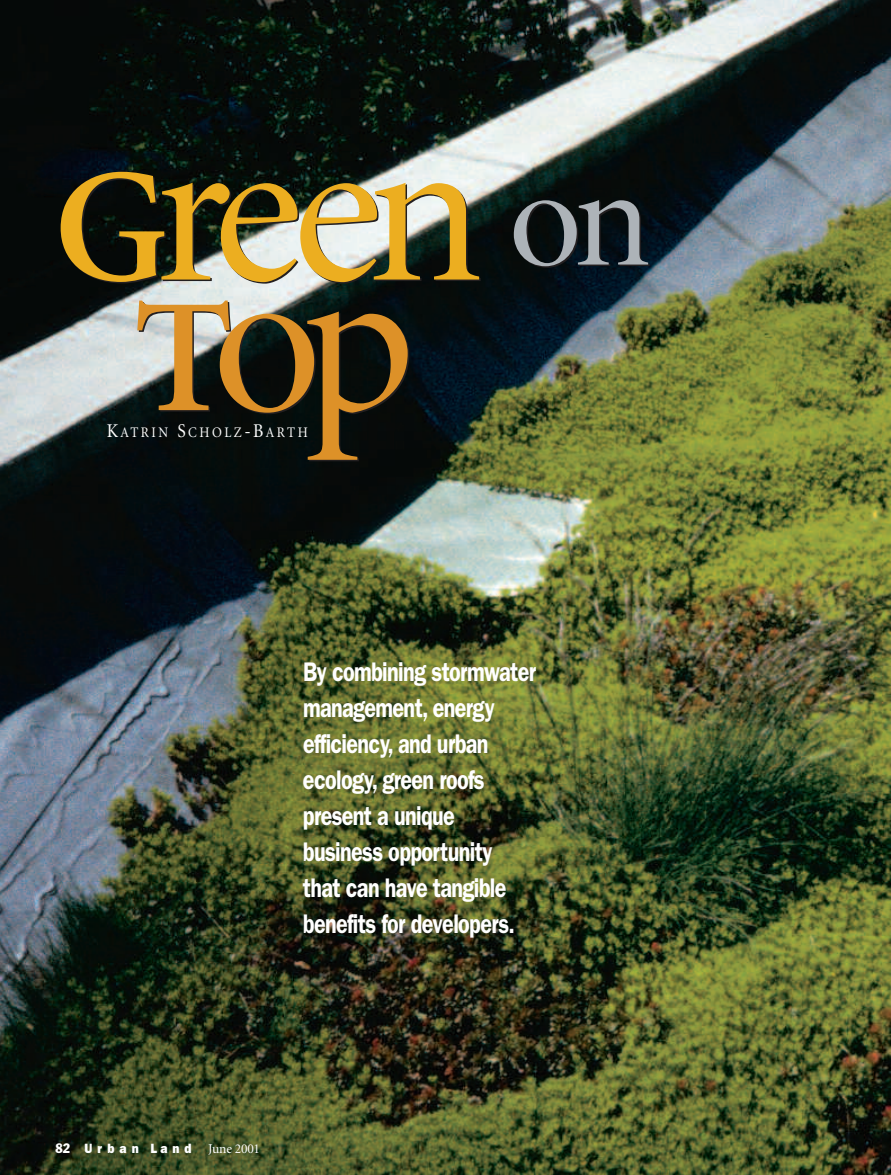
<style>
.page{position:relative;width:891px;height:1175px;background:#fff}
.page>*{position:absolute;margin:0;border:0;box-sizing:border-box;transform-origin:0 0}
.t1{font:216px "Minion Display";color:#ecae20}
.t2{font:216px "Minion Display";color:#dd9128}
.t3{font:600 27px/36px "Franklin Gothic";letter-spacing:-.03em;color:#fff;scale:.8 1}
.t4{font:14.7px "Minion";letter-spacing:.19em;color:#fff;scale:.9 1}
.t5{font:800 13.5px "Franklin Gothic";letter-spacing:.42em;color:#fff;scale:.9 1}
.s1{font-family:"Minion";font-weight:600;font-size:162px}
.s2{font-size:144px;color:#adb3b8}
.s3{font-size:19.5px}
.s4{font-weight:400;font-stretch:condensed}
.s5{font-family:"Minion";font-weight:400}
</style>
<div class="page">
<img style="left:0;top:0;width:891px;height:1174px">
<h1 class="t1" style="left:54px;top:106px;width:599px"><span class="s1">G</span>reen <span class="s2">on</span></h1>
<h1 class="t2" style="left:134px;top:236px;width:283px"><span class="s1">T</span>op</h1>
<p class="t4" style="left:107px;top:425px;width:225px"><span class="s3">K</span>ATRIN <span class="s3">S</span>CHOLZ<span class="s3">-B</span>ARTH</p>
<p class="t3" style="left:303px;top:653px;width:293px">By combining stormwater management, energy efficiency, and urban ecology, green roofs present a unique business opportunity that can have tangible benefits for developers.</p>
<p class="t5" style="left:56px;top:1140px;width:229px"><span class="s4">82</span> Urban Land <span class="s5">June2001</span></p>
</div>
